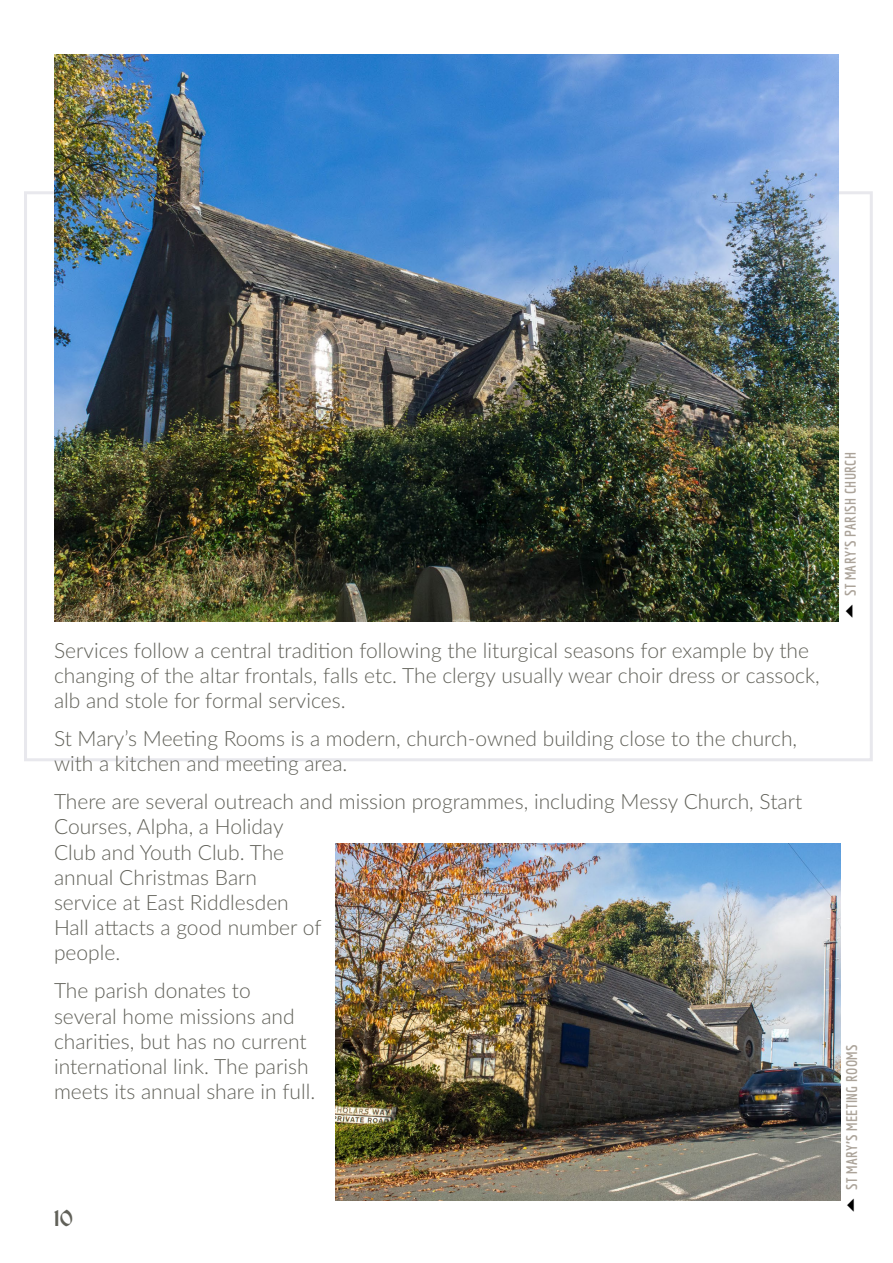
<style>
.page{position:relative;width:893px;height:1263px;background:#fff}
.page>*{position:absolute;margin:0;border:0;box-sizing:border-box;transform-origin:0 0}
.t1{font:300 21px/25.2px "Lato";color:#616159}
.t2{font:21px "Vinque";color:#616159}
.t3{font:700 15px "Economica";letter-spacing:.025em;color:#aba399}
</style>
<div class="page">
<img style="left:54px;top:54px;width:785px;height:567px">
<img style="left:336px;top:843px;width:504px;height:357px">
<p class="t1" style="left:54px;top:637px;width:767px">Services follow a central tradition following the liturgical seasons for example by the changing of the altar frontals, falls etc. The clergy usually wear choir dress or cassock, alb and stole for formal services.</p>
<p class="t1" style="left:54px;top:725px;width:745px">St Mary’s Meeting Rooms is a modern, church-owned building close to the church, with a kitchen and meeting area.</p>
<p class="t1" style="left:54px;top:788px;width:750px">There are several outreach and mission programmes, including Messy Church, Start<br>Courses, Alpha, a Holiday<br>Club and Youth Club. The<br>annual Christmas Barn<br>service at East Riddlesden<br>Hall attacts a good number of<br>people.</p>
<p class="t1" style="left:54px;top:977px;width:263px">The parish donates to several home missions and charities, but has no current international link. The parish meets its annual share in full.</p>
<p class="t2" style="left:54px;top:1205px;width:20px">10</p>
<p class="t3" style="left:842px;top:596px;width:146px;rotate:-90deg">ST MARY’S PARISH CHURCH</p>
<p class="t3" style="left:843px;top:1190px;width:147px;rotate:-90deg">ST MARY’S MEETING ROOMS</p>
</div>
